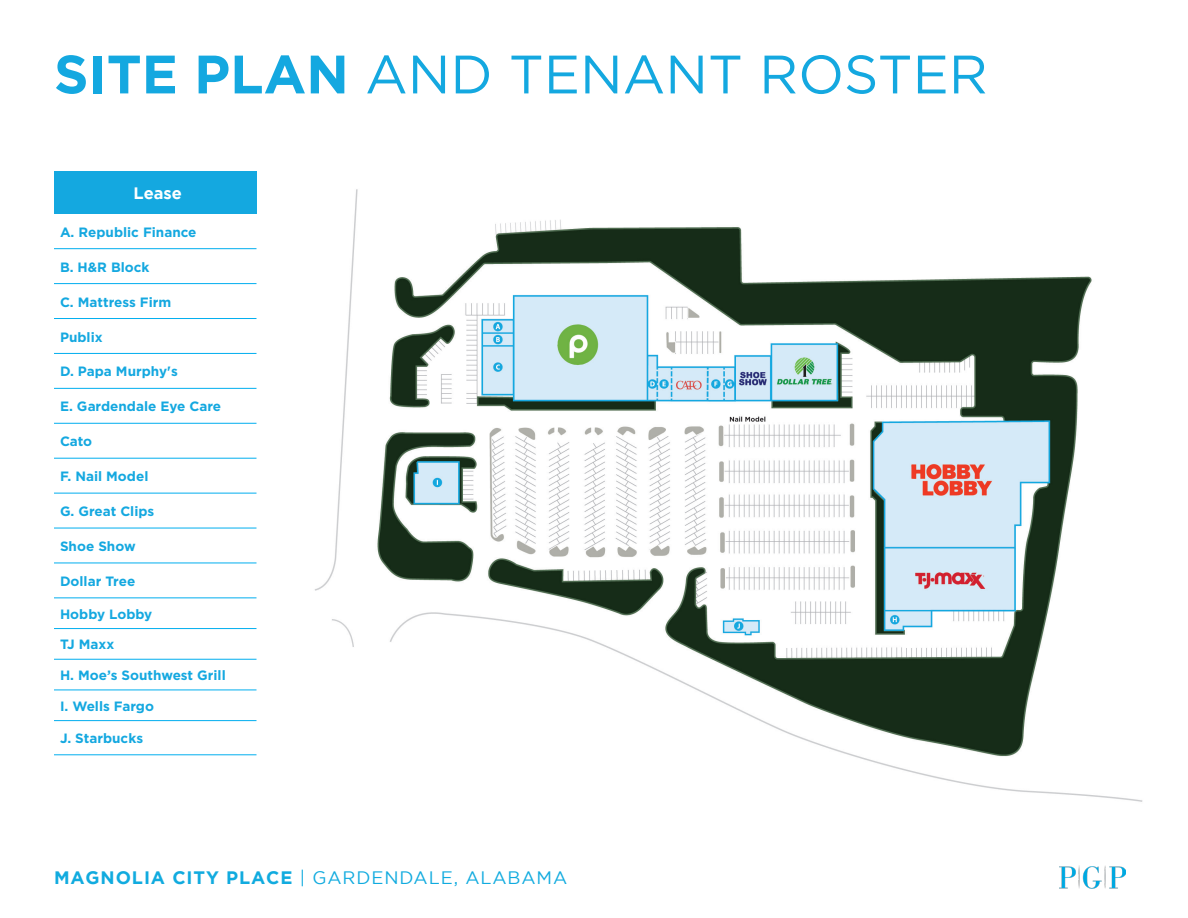
<style>
.page{position:relative;width:1188px;height:918px;background:#fff}
.page>*{position:absolute;margin:0;border:0;box-sizing:border-box;transform-origin:0 0}
.t1{font:54px "Gotham";color:#14a8e0}
.t2{font:18px "Gotham";letter-spacing:.05em;color:#11abdf}
.t3{font:700 16.5px "Gotham";color:#fff}
.t4{font:700 13.5px "Gotham HTF";color:#14a8e0}
.s1{font-weight:700}
</style>
<div class="page">
<img style="left:199px;top:171px;width:944px;height:631px">
<div style="left:54px;top:172px;width:202px;height:42px;background:#14a8e0"></div>
<hr style="left:54px;top:248px;width:202px;height:1px;background:#00aeef">
<hr style="left:54px;top:283px;width:202px;height:1px;background:#00aeef">
<hr style="left:54px;top:318px;width:202px;height:1px;background:#00aeef">
<hr style="left:54px;top:353px;width:202px;height:1px;background:#00aeef">
<hr style="left:54px;top:388px;width:202px;height:1px;background:#00aeef">
<hr style="left:54px;top:423px;width:202px;height:1px;background:#00aeef">
<hr style="left:54px;top:458px;width:202px;height:1px;background:#00aeef">
<hr style="left:54px;top:493px;width:202px;height:1px;background:#00aeef">
<hr style="left:54px;top:528px;width:202px;height:1px;background:#00aeef">
<hr style="left:54px;top:563px;width:202px;height:1px;background:#00aeef">
<hr style="left:54px;top:597px;width:202px;height:1px;background:#00aeef">
<hr style="left:54px;top:628px;width:202px;height:1px;background:#00aeef">
<hr style="left:54px;top:659px;width:202px;height:1px;background:#00aeef">
<hr style="left:54px;top:690px;width:202px;height:1px;background:#00aeef">
<hr style="left:54px;top:720px;width:202px;height:1px;background:#00aeef">
<hr style="left:54px;top:754px;width:202px;height:1px;background:#00aeef">
<img style="left:1059px;top:866px;width:67px;height:23px">
<p class="t1" style="left:54px;top:44px;width:935px"><span class="s1">SITE PLAN</span> AND TENANT ROSTER</p>
<p class="t3" style="left:133px;top:183px;width:50px">Lease</p>
<p class="t4" style="left:60px;top:224px;width:138px">A. Republic Finance</p>
<p class="t4" style="left:60px;top:259px;width:91px">B. H&amp;R Block</p>
<p class="t4" style="left:60px;top:294px;width:113px">C. Mattress Firm</p>
<p class="t4" style="left:60px;top:329px;width:44px">Publix</p>
<p class="t4" style="left:60px;top:364px;width:119px">D. Papa Murphy's</p>
<p class="t4" style="left:60px;top:399px;width:163px">E. Gardendale Eye Care</p>
<p class="t4" style="left:60px;top:434px;width:34px">Cato</p>
<p class="t4" style="left:60px;top:469px;width:90px">F. Nail Model</p>
<p class="t4" style="left:60px;top:504px;width:96px">G. Great Clips</p>
<p class="t4" style="left:60px;top:538px;width:77px">Shoe Show</p>
<p class="t4" style="left:60px;top:573px;width:77px">Dollar Tree</p>
<p class="t4" style="left:60px;top:606px;width:94px">Hobby Lobby</p>
<p class="t4" style="left:60px;top:637px;width:56px">TJ Maxx</p>
<p class="t4" style="left:60px;top:668px;width:167px">H. Moe’s Southwest Grill</p>
<p class="t4" style="left:60px;top:698px;width:96px">I. Wells Fargo</p>
<p class="t4" style="left:60px;top:731px;width:85px">J. Starbucks</p>
<p class="t2" style="left:54px;top:867px;width:515px"><span class="s1">MAGNOLIA CITY PLACE</span> | GARDENDALE, ALABAMA</p>
</div>
